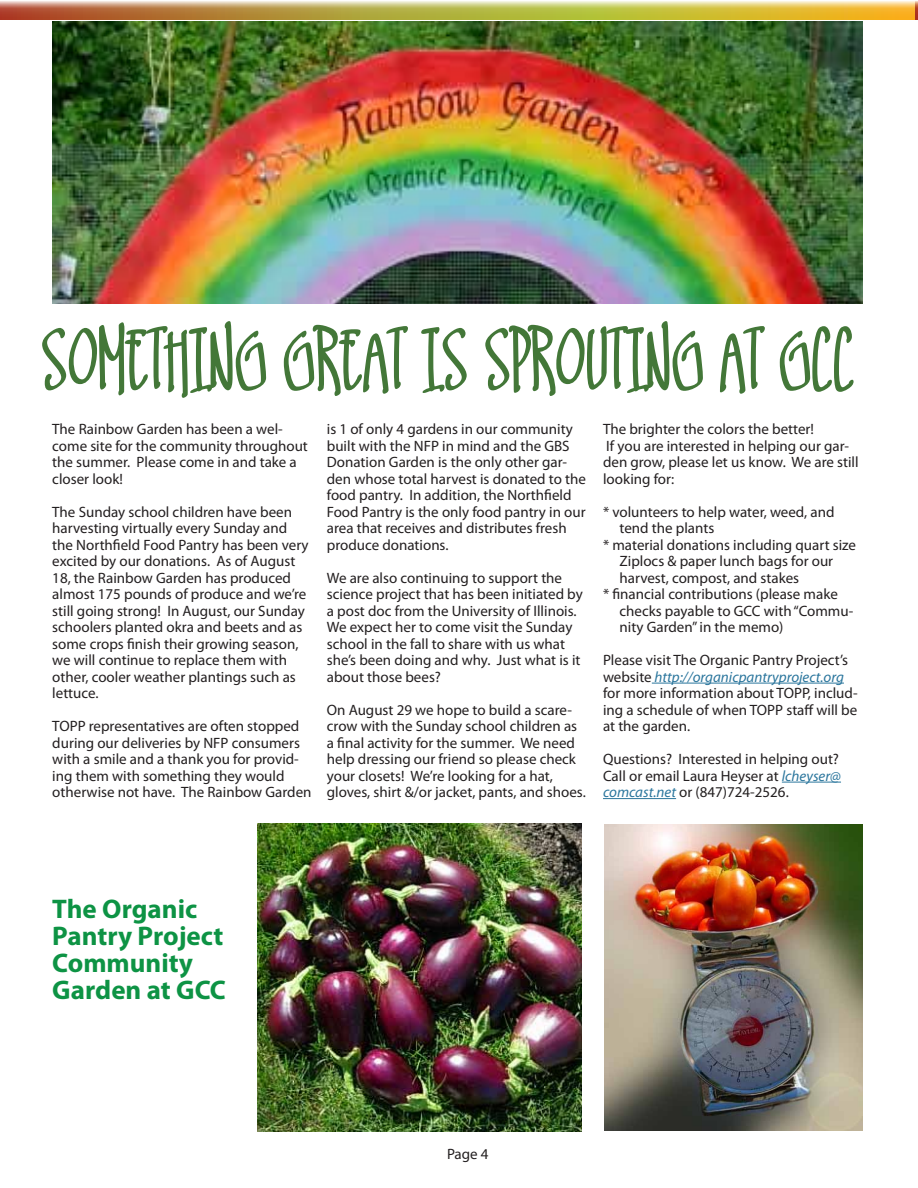
<style>
.page{position:relative;width:918px;height:1188px;background:#fff}
.page>*{position:absolute;margin:0;border:0;box-sizing:border-box;transform-origin:0 0}
.t1{font:105.75px "Swing Set BB";color:#437738;scale:.67 1}
.t2{font:700 27px "Myriad Pro";color:#0d9344}
.t3{font:15px/16.5px "Myriad Pro";color:#231f20}
.s1{font-style:italic;color:#2b769d}
</style>
<div class="page">
<svg style="left:0;top:1px;width:916px;height:19px;background:#caae58"></svg>
<svg style="left:916px;top:1px;width:2px;height:19px"></svg>
<img style="left:52px;top:22px;width:810px;height:282px">
<hr style="left:652px;top:683px;width:192px;height:1px;background:#2b769d">
<hr style="left:782px;top:782px;width:59px;height:1px;background:#2b769d">
<hr style="left:603px;top:798px;width:73px;height:1px;background:#2b769d">
<img style="left:604px;top:825px;width:258px;height:306px">
<img style="left:258px;top:824px;width:324px;height:308px">
<p class="t1" style="left:40px;top:314px;width:1216px">SOMETHING GREAT IS SPROUTING AT GCC</p>
<p class="t3" style="left:52px;top:421px;width:257px">The Rainbow Garden has been a wel&shy;come site for the community throughout the summer. Please come in and take a closer look!</p>
<p class="t3" style="left:52px;top:503px;width:258px">The Sunday school children have been harvesting virtually every Sunday and the Northfield Food Pantry has been very excited by our donations. As of August 18, the Rainbow Garden has produced almost 175 pounds of produce and we’re still going strong! In August, our Sunday schoolers planted okra and beets and as some crops finish their growing season, we will continue to replace them with other, cooler weather plantings such as lettuce.</p>
<p class="t3" style="left:52px;top:718px;width:261px">TOPP representatives are often stopped during our deliveries by NFP consumers with a smile and a thank you for provid&shy;ing them with something they would otherwise not have. The Rainbow Garden</p>
<p class="t3" style="left:327px;top:421px;width:261px">is 1 of only 4 gardens in our community built with the NFP in mind and the GBS Donation Garden is the only other gar&shy;den whose total harvest is donated to the food pantry. In addition, the Northfield Food Pantry is the only food pantry in our area that receives and distributes fresh produce donations.</p>
<p class="t3" style="left:327px;top:569px;width:257px">We are also continuing to support the science project that has been initiated by a post doc from the University of Illinois.<br>We expect her to come visit the Sunday school in the fall to share with us what she’s been doing and why. Just what is it about those bees?</p>
<p class="t3" style="left:327px;top:701px;width:260px">On August 29 we hope to build a scare&shy;crow with the Sunday school children as a final activity for the summer. We need help dressing our friend so please check your closets! We’re looking for a hat, gloves, shirt &amp;/or jacket, pants, and shoes.</p>
<p class="t3" style="left:603px;top:421px;width:212px">The brighter the colors the better!</p>
<p class="t3" style="left:603px;top:437px;width:257px">If you are interested in helping our gar&shy;den grow, please let us know. We are still looking for:</p>
<p class="t3" style="left:620px;top:503px;width:217px;text-indent:-16px">* volunteers to help water, weed, and tend the plants</p>
<p class="t3" style="left:620px;top:536px;width:238px;text-indent:-16px">* material donations including quart size<br>Ziplocs &amp; paper lunch bags for our harvest, compost, and stakes</p>
<p class="t3" style="left:620px;top:586px;width:235px;text-indent:-16px">* financial contributions (please make checks payable to GCC with “Commu&shy;nity Garden” in the memo)</p>
<p class="t3" style="left:603px;top:652px;width:256px">Please visit The Organic Pantry Project’s website <span class="s1">http://organicpantryproject.org </span>for more information about TOPP, includ&shy;ing a schedule of when TOPP staff will be at the garden.</p>
<p class="t3" style="left:603px;top:751px;width:239px">Questions? Interested in helping out?<br>Call or email Laura Heyser at <span class="s1">lcheyser@ comcast.net</span> or (847)724-2526.</p>
<p class="t2" style="left:52px;top:892px;width:146px">The Organic</p>
<p class="t2" style="left:52px;top:919px;width:173px">Pantry Project</p>
<p class="t2" style="left:52px;top:946px;width:142px">Community</p>
<p class="t2" style="left:52px;top:973px;width:175px">Garden at GCC</p>
<p class="t3" style="left:447px;top:1145px;width:43px">Page 4</p>
</div>
